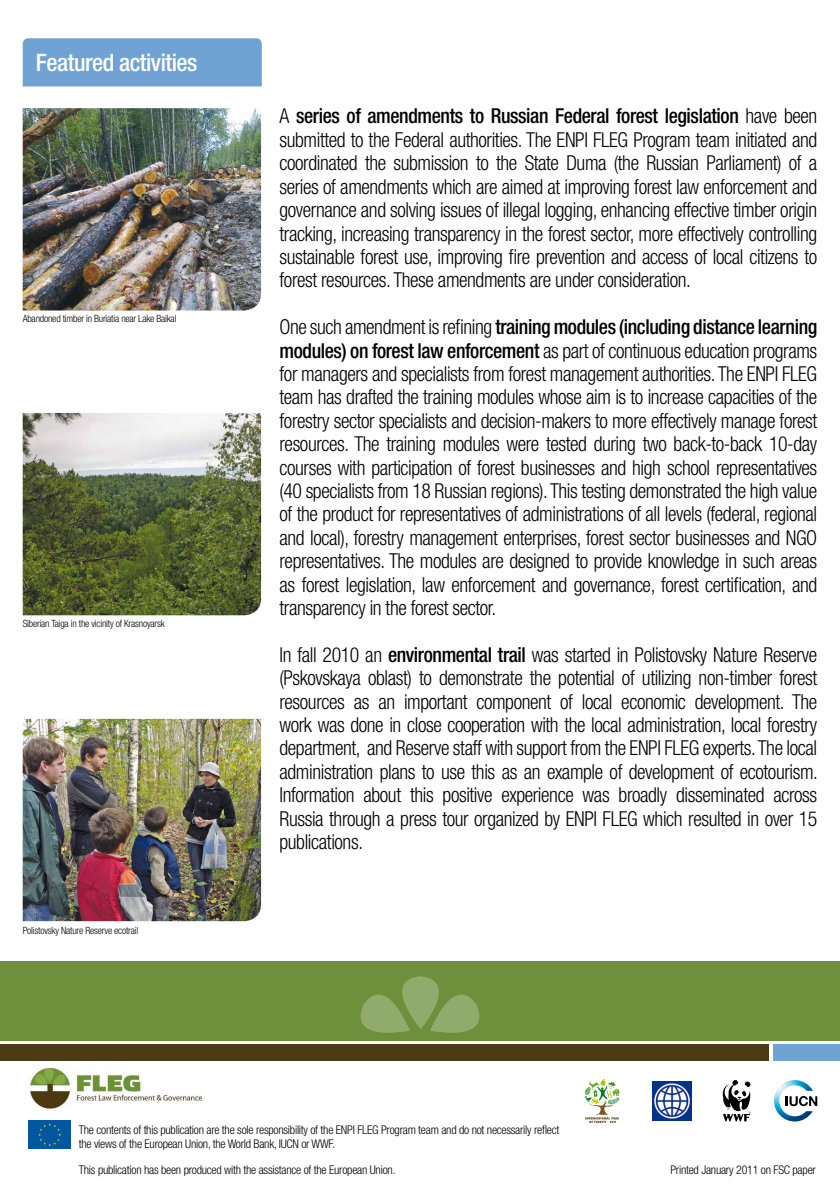
<style>
.page{position:relative;width:840px;height:1191px;background:#fff}
.page>*{position:absolute;margin:0;border:0;box-sizing:border-box;transform-origin:0 0}
.t1{font:500 condensed 24px "Helvetica Neue";letter-spacing:-.02em;color:#fff}
.t2{font:300 condensed 20.6px/23.4px "Helvetica Neue";letter-spacing:-.02em;color:#000;text-align:justify;scale:.96 1}
.t3{font:300 condensed 12px/14.4px "Helvetica Neue";letter-spacing:-.02em;color:#000}
.t4{font:300 condensed 10px "Helvetica Neue";letter-spacing:-.02em;color:#000}
.s1{font-weight:500}
</style>
<div class="page">
<div style="left:23px;top:38px;width:238px;height:48px;background:#70a3d3"></div>
<img style="left:23px;top:108px;width:238px;height:202px">
<img style="left:23px;top:413px;width:238px;height:202px">
<img style="left:23px;top:719px;width:238px;height:202px">
<img style="left:29px;top:1067px;width:174px;height:43px">
<div style="left:28px;top:1120px;width:43px;height:28px;background:#0057a1"></div>
<svg style="left:38px;top:1123px;width:23px;height:23px"></svg>
<div style="left:773px;top:1044px;width:66px;height:16px;background:#70a3d3"></div>
<div style="left:0;top:1044px;width:767px;height:16px;background:#4d3b15"></div>
<div style="left:0;top:961px;width:839px;height:80px;background:#6e903c"></div>
<svg style="left:360px;top:976px;width:120px;height:57px"></svg>
<img style="left:774px;top:1080px;width:38px;height:41px">
<svg style="left:785px;top:1096px;width:31px;height:10px"></svg>
<img style="left:652px;top:1081px;width:39px;height:39px">
<svg style="left:722px;top:1080px;width:29px;height:41px"></svg>
<svg style="left:584px;top:1079px;width:36px;height:44px"></svg>
<p class="t1" style="left:36px;top:48px;width:163px">Featured activities</p>
<p class="t4" style="left:23px;top:313px;width:155px">Abandoned timber in Buriatia near Lake Baikal</p>
<p class="t4" style="left:23px;top:617px;width:143px">Siberian Taiga in the vicinity of Krasnoyarsk</p>
<p class="t4" style="left:23px;top:924px;width:117px">Polistovsky Nature Reserve ecotrail</p>
<p class="t2" style="left:279px;top:104px;width:561px">A <span class="s1">series of amendments to Russian Federal forest legislation</span> have been submitted to the Federal authorities. The ENPI FLEG Program team initiated and coordinated the submission to the State Duma (the Russian Parliament) of a series of amendments which are aimed at improving forest law enforcement and governance and solving issues of illegal logging, enhancing effective timber origin tracking, increasing transparency in the forest sector, more effectively controlling sustainable forest use, improving fire prevention and access of local citizens to forest resources. These amendments are under consideration.</p>
<p class="t2" style="left:279px;top:315px;width:561px">One such amendment is refining <span class="s1">training modules (including distance learning modules) on forest law enforcement</span> as part of continuous education programs for managers and specialists from forest management authorities. The ENPI FLEG team has drafted the training modules whose aim is to increase capacities of the forestry sector specialists and decision-makers to more effectively manage forest resources. The training modules were tested during two back-to-back 10-day courses with participation of forest businesses and high school representatives (40 specialists from 18 Russian regions). This testing demonstrated the high value of the product for representatives of administrations of all levels (federal, regional and local), forestry management enterprises, forest sector businesses and NGO representatives. The modules are designed to provide knowledge in such areas as forest legislation, law enforcement and governance, forest certification, and transparency in the forest sector.</p>
<p class="t2" style="left:279px;top:642px;width:562px">In fall 2010 an <span class="s1">environmental trail</span> was started in Polistovsky Nature Reserve (Pskovskaya oblast) to demonstrate the potential of utilizing non-timber forest resources as an important component of local economic development. The work was done in close cooperation with the local administration, local forestry department, and Reserve staff with support from the ENPI FLEG experts. The local administration plans to use this as an example of development of ecotourism.<br>Information about this positive experience was broadly disseminated across Russia through a press tour organized by ENPI FLEG which resulted in over 15 publications.</p>
<p class="t3" style="left:79px;top:1122px;width:482px">The contents of this publication are the sole responsibility of the ENPI FLEG Program team and do not necessarily reflect the views of the European Union, the World Bank, IUCN or WWF.</p>
<p class="t3" style="left:79px;top:1162px;width:318px">This publication has been produced with the assistance of the European Union.</p>
<p class="t3" style="left:670px;top:1162px;width:147px">Printed January 2011 on FSC paper</p>
</div>
